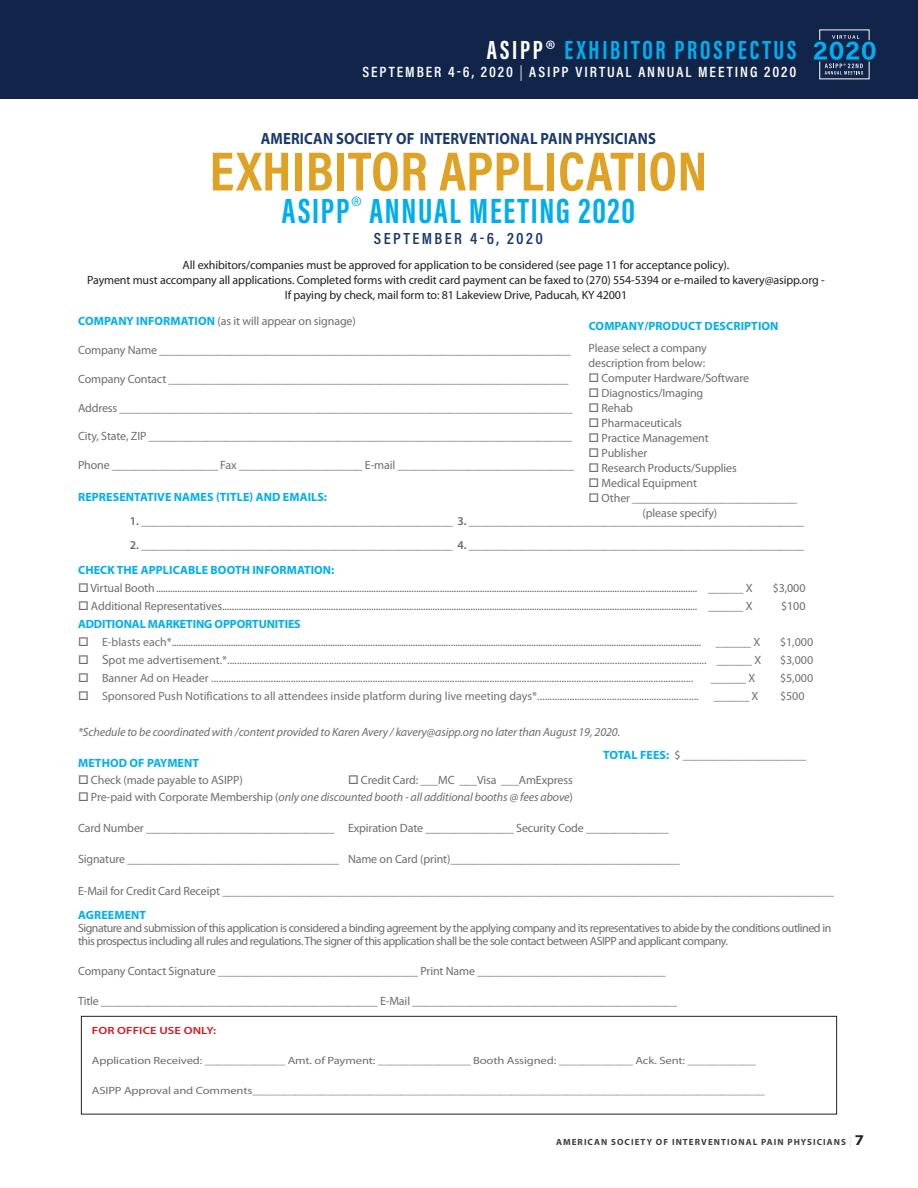
<style>
.page{position:relative;width:918px;height:1188px;background:#fff}
.page>*{position:absolute;margin:0;border:0;box-sizing:border-box;transform-origin:0 0}
.t1{font:55.8px "Acumin Variable Concept";letter-spacing:-.125em;color:#dfa224}
.t2{font:36px "Acumin Variable Concept";letter-spacing:-.195em;color:#00aeef}
.t3{font:27px "Acumin Variable Concept";letter-spacing:-.145em;color:#00aeef}
.t4{font:700 16.35px "Myriad Pro";letter-spacing:.01em;color:#1a3a6d;scale:.9 1}
.t5{font:16.35px "Acumin Variable Concept";letter-spacing:.015em;color:#1a3a6d}
.t6{font:15px "Acumin Variable Concept";letter-spacing:-.015em;color:#fff}
.sponsorship_listings{font:12px "Myriad Pro";letter-spacing:-.01em;color:#6c6d70}
.sponsorship_listings-2{font:12px "Myriad Pro";color:#717074}
.t7{font:12px "Myriad Pro";letter-spacing:-.01em;color:#231f20}
.sponsorship_listings-3{font:12px/12.9px "Myriad Pro";letter-spacing:-.04em;color:#6c6d70}
.t8{font:600 12px "Myriad Pro";color:#6c6d70}
.t9{font:italic 12px "Myriad Pro";letter-spacing:-.01em;color:#6c6d70}
.t10{font:700 12px "Myriad Pro";letter-spacing:.01em;color:#00aeef}
.t11{font:700 12px "Myriad Pro";letter-spacing:-.01em;color:#00aeef}
.t12{font:10.5px "Myriad Pro";letter-spacing:-.01em;color:#6c6d70;scale:1.2 1}
.t13{font:600 10.5px "Myriad Pro";letter-spacing:.01em;color:#d7171f;scale:1.2 1}
.t14{font:700 9px "Myriad Pro";letter-spacing:.12em;color:#3e3e3f}
.s1{color:#fff}
.s2{font-family:"Myriad Pro";font-stretch:condensed;color:#fff}
.s3{font-weight:700;color:#00aeef}
.s4{color:#717074}
.s5{color:#6c6d70}
.s6{font-size:13.5px}
.s7{font-style:normal}
.s8{font-size:10.5px;color:#e4e5e7}
.s9{font-size:15px;color:#231f20}
</style>
<div class="page">
<div style="left:0;top:0;width:918px;height:98px;background:#11254a"></div>
<svg style="left:814px;top:35px;width:62px;height:40px"></svg>
<div style="left:81px;top:1016px;width:756px;height:98px;border:1px solid #231f20"></div>
<h3 class="t3" style="left:487px;top:31px;width:318px"><span class="s1">ASI PP</span><span class="s2">®</span> EXHI BITOR PROSPECTUS</h3>
<p class="t6" style="left:363px;top:61px;width:437px">SEPTEMBER 4-6, 2020 | ASIPP VIRTUAL ANNUAL MEETING 2020</p>
<p class="t4" style="left:261px;top:128px;width:441px">AMERICAN SOCIETY OF INTERVENTIONAL PAIN PHYSICIANS</p>
<p class="t1" style="left:210px;top:133px;width:510px">EXHIBITOR APPLICATION</p>
<p class="t2" style="left:282px;top:186px;width:362px">ASI PP<sup>®</sup> ANNUAL MEETI NG2020</p>
<p class="t5" style="left:374px;top:227px;width:172px">SEPTEMBER 4-6, 2020</p>
<p class="t7" style="left:183px;top:257px;width:548px">All exhibitors/companies must be approved for application to be considered (see page 11 for acceptance policy).</p>
<p class="t7" style="left:87px;top:272px;width:739px">Payment must accompany all applications. Completed forms with credit card payment can be faxed to (270) 554-5394 or e-mailed to kavery@asipp.org -</p>
<p class="t7" style="left:285px;top:287px;width:344px">If paying by check, mail form to: 81 Lakeview Drive, Paducah, KY 42001</p>
<p class="sponsorship_listings" style="left:78px;top:314px;width:279px"><span class="s3">COMPANY INFORMATION</span> (as it will appear on signage)</p>
<p class="sponsorship_listings" style="left:78px;top:343px;width:495px">Company Name ______________________________________________________________________</p>
<p class="sponsorship_listings" style="left:78px;top:371px;width:492px">Company Contact ____________________________________________________________________</p>
<p class="sponsorship_listings" style="left:78px;top:400px;width:496px">Address _____________________________________________________________________________</p>
<p class="sponsorship_listings" style="left:78px;top:429px;width:496px">City, State, ZIP ________________________________________________________________________</p>
<p class="sponsorship_listings" style="left:78px;top:458px;width:498px">Phone __________________ Fax _____________________ E-mail ______________________________</p>
<p class="t10" style="left:78px;top:489px;width:250px">REPRESENTATIVE NAMES (TITLE) AND EMAILS:</p>
<p class="t8" style="left:130px;top:514px;width:676px">1. _____________________________________________________ 3. _________________________________________________________</p>
<p class="t8" style="left:130px;top:538px;width:676px">2. _____________________________________________________ 4. _________________________________________________________</p>
<p class="t10" style="left:78px;top:562px;width:258px">CHECK THE APPLICABLE BOOTH INFORMATION:</p>
<p class="sponsorship_listings" style="left:78px;top:580px;width:676px">□ Virtual Booth..................................................................................................................................................................................................................................... ______ X</p>
<p class="sponsorship_listings" style="left:773px;top:580px;width:34px">$3,000</p>
<p class="sponsorship_listings" style="left:78px;top:598px;width:676px">□ Additional Representatives......................................................................................................................................................................................................... ______ X</p>
<p class="sponsorship_listings" style="left:781px;top:598px;width:26px">$100</p>
<p class="t11" style="left:78px;top:616px;width:224px">ADDITIONAL MARKETING OPPORTUNITIES</p>
<p class="sponsorship_listings" style="left:78px;top:634px;width:684px">□ <span class="s4">E-blasts each</span>*................................................................................................................................................................................................................................ ______ X</p>
<p class="sponsorship_listings-2" style="left:780px;top:634px;width:35px">$1,000</p>
<p class="sponsorship_listings-2" style="left:78px;top:652px;width:685px"><span class="s5">□</span> <span class="s6">S</span>pot me advertisement.*................................................................................................................................................................................................. <span class="s5">______ X</span></p>
<p class="sponsorship_listings-2" style="left:780px;top:652px;width:35px">$3,000</p>
<p class="sponsorship_listings-2" style="left:78px;top:670px;width:617px"><span class="s5">□</span> Banner Ad on Header ..................................................................................................................................................................................................</p>
<p class="sponsorship_listings" style="left:711px;top:670px;width:46px">______ X</p>
<p class="sponsorship_listings-2" style="left:780px;top:670px;width:35px">$5,000</p>
<p class="sponsorship_listings-2" style="left:78px;top:688px;width:622px"><span class="s5">□</span> Sponsored Push Notifications to all attendees inside platform during live meeting days*.................................................................</p>
<p class="sponsorship_listings" style="left:714px;top:688px;width:46px">______ X</p>
<p class="sponsorship_listings-2" style="left:780px;top:688px;width:26px">$500</p>
<p class="t9" style="left:78px;top:724px;width:544px">*Schedule to be coordinated with /content provided to Karen Avery / kavery@asipp.org no later than August 19, 2020.</p>
<p class="sponsorship_listings" style="left:603px;top:748px;width:205px"><span class="s3">TOTAL FEES:</span> $ _____________________</p>
<p class="t10" style="left:78px;top:755px;width:123px">METHOD OF PAYMENT</p>
<p class="sponsorship_listings" style="left:78px;top:773px;width:166px">□ Check (made payable to ASIPP)</p>
<p class="sponsorship_listings" style="left:348px;top:773px;width:226px">□ Credit Card: ___MC ___Visa ___AmExpress</p>
<p class="t9" style="left:78px;top:790px;width:496px">□ <span class="s7">Pre-paid with Corporate Membership (</span>only one discounted booth - all additional booths @ fees above<span class="s7">)</span></p>
<p class="sponsorship_listings" style="left:78px;top:820px;width:592px">Card Number ________________________________ Expiration Date _______________ Security Code ______________</p>
<p class="sponsorship_listings" style="left:78px;top:852px;width:603px">Signature ____________________________________ Name on Card (print)_______________________________________</p>
<p class="sponsorship_listings" style="left:78px;top:884px;width:758px">E-Mail for Credit Card Receipt ________________________________________________________________________________________________________</p>
<p class="t10" style="left:78px;top:908px;width:70px">AGREEMENT</p>
<p class="sponsorship_listings-3" style="left:78px;top:922px;width:755px">Signature and submission of this application is considered a binding agreement by the applying company and its representatives to abide by the conditions outlined in this prospectus including all rules and regulations. The signer of this application shall be the sole contact between ASIPP and applicant company.</p>
<p class="sponsorship_listings" style="left:78px;top:963px;width:589px">Company Contact Signature __________________________________ Print Name ________________________________</p>
<p class="sponsorship_listings" style="left:78px;top:993px;width:601px">Title _______________________________________________ E-Mail _____________________________________________</p>
<p class="t13" style="left:92px;top:1024px;width:105px">FOR OFFICE USE ONLY:</p>
<p class="t12" style="left:92px;top:1054px;width:555px">Application Received: _____________ Amt. of Payment: _______________ Booth Assigned: ____________ Ack. Sent: ___________</p>
<p class="t12" style="left:92px;top:1084px;width:562px">ASIPP Approval and Comments___________________________________________________________________________________</p>
<p class="t10" style="left:589px;top:318px;width:191px">COMPANY/PRODUCT DESCRIPTION</p>
<p class="sponsorship_listings" style="left:589px;top:341px;width:120px">Please select a company</p>
<p class="sponsorship_listings" style="left:589px;top:356px;width:118px">description from below:</p>
<p class="sponsorship_listings" style="left:589px;top:371px;width:162px">□ Computer Hardware/Software</p>
<p class="sponsorship_listings" style="left:589px;top:386px;width:116px">□ Diagnostics/Imaging</p>
<p class="sponsorship_listings" style="left:589px;top:401px;width:46px">□ Rehab</p>
<p class="sponsorship_listings" style="left:589px;top:416px;width:95px">□ Pharmaceuticals</p>
<p class="sponsorship_listings" style="left:589px;top:431px;width:122px">□ Practice Management</p>
<p class="sponsorship_listings" style="left:589px;top:446px;width:60px">□ Publisher</p>
<p class="sponsorship_listings" style="left:589px;top:461px;width:150px">□ Research Products/Supplies</p>
<p class="sponsorship_listings" style="left:589px;top:476px;width:110px">□ Medical Equipment</p>
<p class="sponsorship_listings" style="left:589px;top:491px;width:210px">□ Other ____________________________</p>
<p class="sponsorship_listings" style="left:643px;top:506px;width:76px">(please specify)</p>
<p class="t14" style="left:556px;top:1136px;width:309px">AMERICAN SOCIETY OF INTERVENTIONAL PAIN PHYSICIANS <span class="s8">|</span> <span class="s9">7</span></p>
</div>
